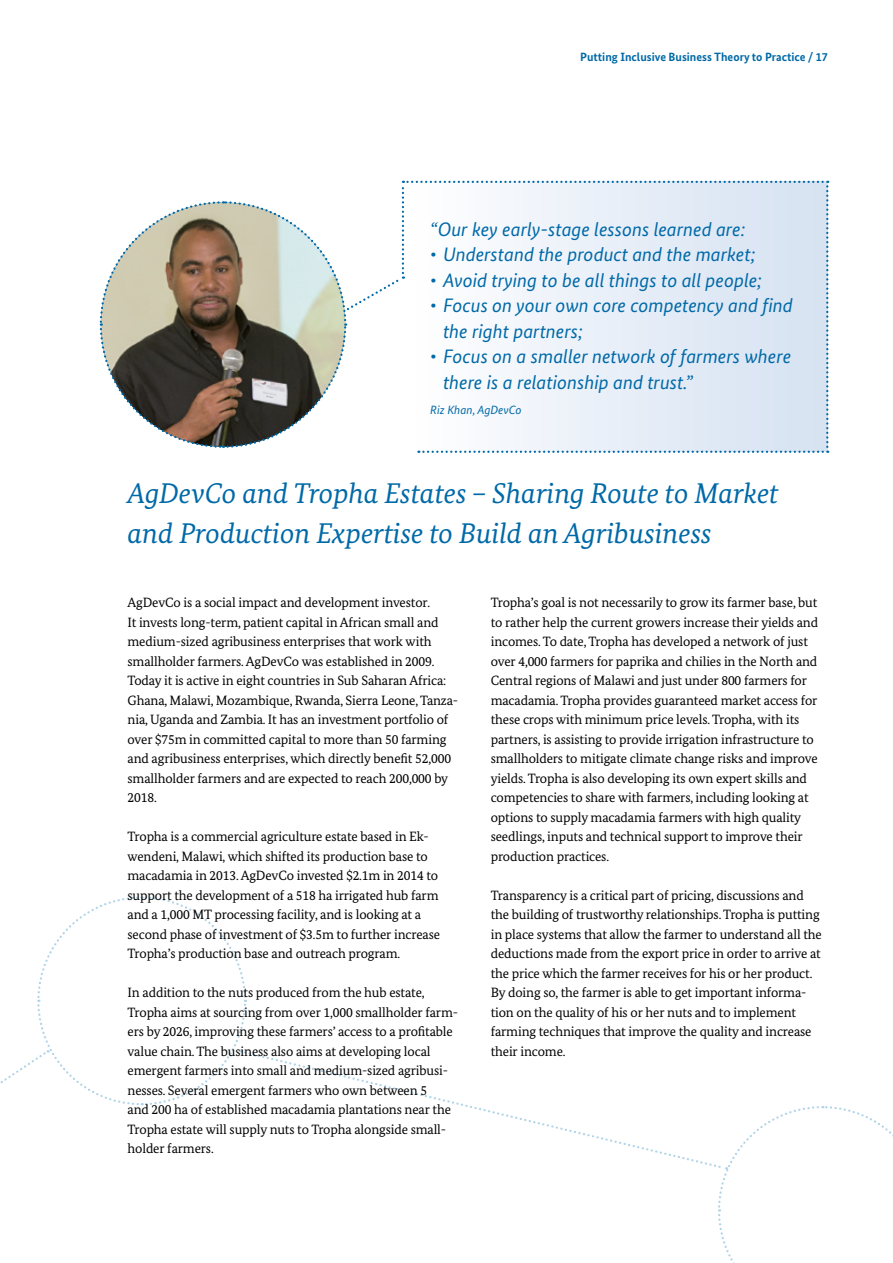
<style>
.page{position:relative;width:893px;height:1263px;background:#fff}
.page>*{position:absolute;margin:0;border:0;box-sizing:border-box;transform-origin:0 0}
.t1{font:italic 28.5px/40.5px "Bundes Serif";color:#0069a7}
.t2{font:italic 19.5px/25.5px "Bundes Sans";color:#0069a7}
.t3{font:13.5px/19.5px "Bundes Serif";letter-spacing:-.01em;color:#000}
.t4{font:700 12px "Bundes Sans";color:#0069a7}
.t5{font:italic 12px "Bundes Sans";color:#0069a7}
</style>
<div class="page">
<svg style="left:99px;top:181px;width:729px;height:272px"></svg>
<svg style="left:248px;top:1052px;width:468px;height:115px"></svg>
<svg style="left:0;top:896px;width:247px;height:210px"></svg>
<svg style="left:718px;top:1106px;width:175px;height:157px"></svg>
<p class="t4" style="left:580px;top:50px;width:249px">Putting Inclusive Business Theory to Practice / 17</p>
<h2 class="t2" style="left:430px;top:216px;width:317px">“Our key early-stage lessons learned are:</h2>
<h2 class="t2" style="left:430px;top:241px;width:327px">• Understand the product and the market;</h2>
<h2 class="t2" style="left:430px;top:267px;width:334px">• Avoid trying to be all things to all people;</h2>
<h2 class="t2" style="left:443px;top:292px;width:351px;text-indent:-13px">• Focus on your own core competency and find the right partners;</h2>
<h2 class="t2" style="left:443px;top:343px;width:350px;text-indent:-13px">• Focus on a smaller network of farmers where there is a relationship and trust.”</h2>
<p class="t5" style="left:430px;top:403px;width:93px">Riz Khan, AgDevCo</p>
<h1 class="t1" style="left:128px;top:472px;width:652px">AgDevCo and Tropha Estates – Sharing Route to Market and Production Expertise to Build an Agribusiness</h1>
<p class="t3" style="left:128px;top:593px;width:332px">AgDevCo is a social impact and development investor.<br>It invests long-term, patient capital in African small and medium-sized agribusiness enterprises that work with smallholder farmers. AgDevCo was established in 2009.<br>Today it is active in eight countries in Sub Saharan Africa:<br>Ghana, Malawi, Mozambique, Rwanda, Sierra Leone, Tanza&shy;nia, Uganda and Zambia. It has an investment portfolio of over $75m in committed capital to more than 50 farming and agribusiness enterprises, which directly benefit 52,000 smallholder farmers and are expected to reach 200,000 by 2018.</p>
<p class="t3" style="left:128px;top:827px;width:314px">Tropha is a commercial agriculture estate based in Ek&shy;wendeni, Malawi, which shifted its production base to macadamia in 2013. AgDevCo invested $2.1m in 2014 to support the development of a 518 ha irrigated hub farm and a 1,000 MT processing facility, and is looking at a second phase of investment of $3.5m to further increase Tropha’s production base and outreach program.</p>
<p class="t3" style="left:128px;top:983px;width:332px">In addition to the nuts produced from the hub estate, Tropha aims at sourcing from over 1,000 smallholder farm&shy;ers by 2026, improving these farmers’ access to a profitable value chain. The business also aims at developing local emergent farmers into small and medium-sized agribusi&shy;nesses. Several emergent farmers who own between 5<br>and 200 ha of established macadamia plantations near the Tropha estate will supply nuts to Tropha alongside small&shy;holder farmers.</p>
<p class="t3" style="left:491px;top:593px;width:329px">Tropha’s goal is not necessarily to grow its farmer base, but to rather help the current growers increase their yields and incomes. To date, Tropha has developed a network of just over 4,000 farmers for paprika and chilies in the North and Central regions of Malawi and just under 800 farmers for macadamia. Tropha provides guaranteed market access for these crops with minimum price levels. Tropha, with its partners, is assisting to provide irrigation infrastructure to smallholders to mitigate climate change risks and improve yields. Tropha is also developing its own expert skills and competencies to share with farmers, including looking at options to supply macadamia farmers with high quality seedlings, inputs and technical support to improve their production practices.</p>
<p class="t3" style="left:491px;top:885px;width:333px">Transparency is a critical part of pricing, discussions and the building of trustworthy relationships. Tropha is putting in place systems that allow the farmer to understand all the deductions made from the export price in order to arrive at the price which the farmer receives for his or her product.<br>By doing so, the farmer is able to get important informa&shy;tion on the quality of his or her nuts and to implement farming techniques that improve the quality and increase their income.</p>
</div>
